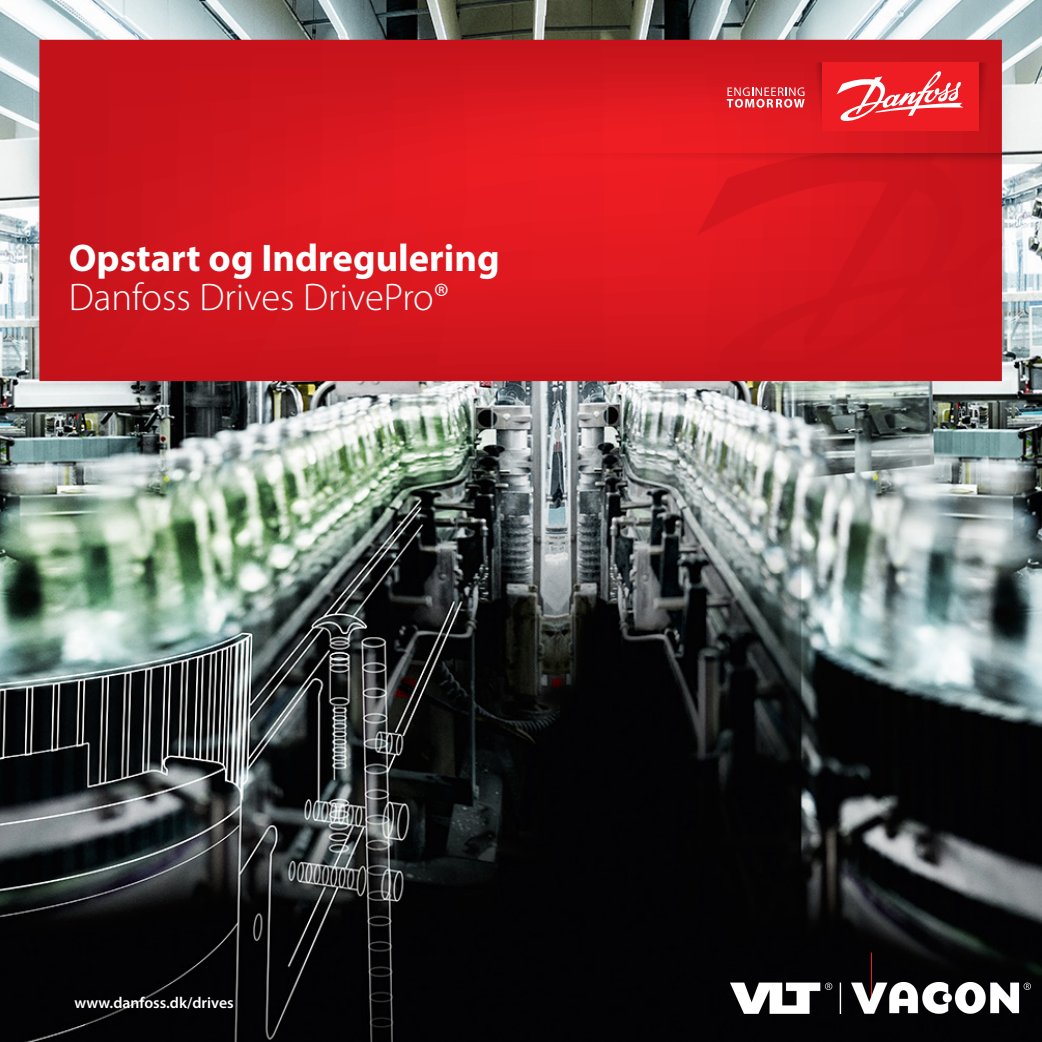
<style>
.page{position:relative;width:1042px;height:1042px;background:#fff}
.page>*{position:absolute;margin:0;border:0;box-sizing:border-box;transform-origin:0 0}
.Front_page__Headline{font:700 38.68px "Myriad Pro";color:#fff}
.Front_page__Headline-2{font:300 38.68px "Myriad Pro";color:#fff}
.URL{font:600 15.75px "Myriad Pro";color:#fff}
</style>
<div class="page">
<img style="left:0;top:0;width:1042px;height:1042px">
<svg style="left:39px;top:40px;width:963px;height:341px;background:#d4161d"></svg>
<svg style="left:697px;top:166px;width:305px;height:215px;background:#cf151c"></svg>
<svg style="left:979px;top:63px;width:12px;height:68px"></svg>
<svg style="left:810px;top:63px;width:12px;height:68px"></svg>
<svg style="left:509px;top:154px;width:493px;height:12px;background:#d6171e"></svg>
<div style="left:822px;top:63px;width:157px;height:68px;background:#ee1d23"></div>
<svg style="left:727px;top:87px;width:77px;height:21px;background:#e7666b"></svg>
<svg style="left:836px;top:71px;width:127px;height:50px"></svg>
<hr style="left:871px;top:952px;width:1px;height:50px;background:#ee1d23">
<img style="left:731px;top:982px;width:299px;height:31px">
<p class="Front_page__Headline" style="left:69px;top:233px;width:432px">Opstart og Indregulering</p>
<p class="Front_page__Headline-2" style="left:69px;top:276px;width:382px">Danfoss Drives DrivePro®</p>
<p class="URL" style="left:74px;top:994px;width:161px">www.danfoss.dk/drives</p>
</div>
